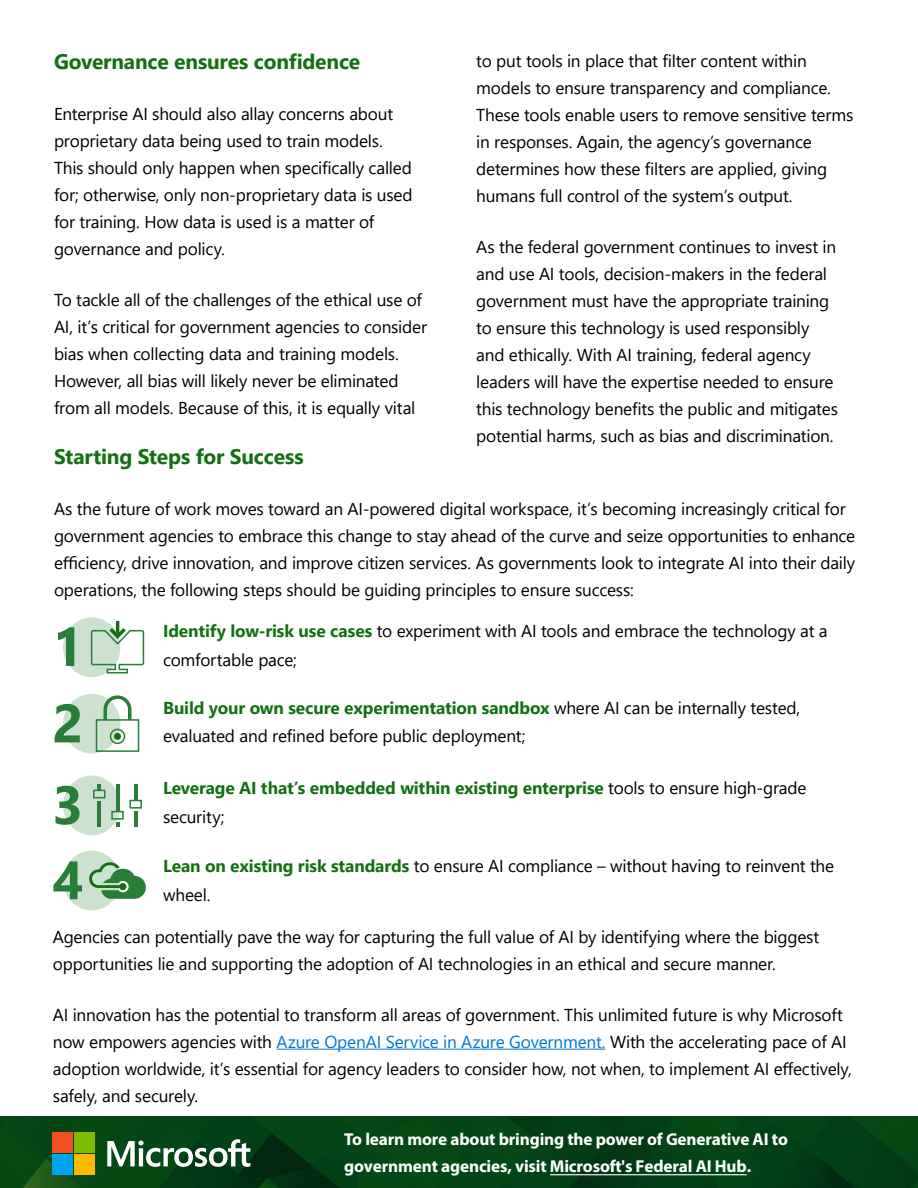
<style>
.page{position:relative;width:918px;height:1188px;background:#fff}
.page>*{position:absolute;margin:0;border:0;box-sizing:border-box;transform-origin:0 0}
.t1{font:700 54px "Segoe UI";color:#287e37}
.t2{font:700 21px "Segoe UI";letter-spacing:-.01em;color:#127012}
.t3{font:17.25px/27px "Segoe UI";letter-spacing:-.015em;color:#000}
.t4{font:700 17.25px "Segoe UI";letter-spacing:-.005em;color:#127012}
.t5{font:700 17.25px/27px "Myriad Pro";letter-spacing:-.01em;color:#fff}
.s1{font-weight:700;color:#127012}
.s2{font-weight:400;color:#000}
.s3{color:#0078d4}
</style>
<div class="page">
<hr style="left:276px;top:1049px;width:330px;height:1px;background:#0078d4">
<img style="left:0;top:1116px;width:918px;height:72px">
<hr style="left:550px;top:1174px;width:197px;height:1px;background:#fff">
<svg style="left:107px;top:1139px;width:143px;height:28px"></svg>
<div style="left:52px;top:1133px;width:20px;height:20px;background:#f25022"></div>
<div style="left:75px;top:1133px;width:20px;height:20px;background:#7fba00"></div>
<div style="left:52px;top:1155px;width:20px;height:20px;background:#00a4ef"></div>
<div style="left:75px;top:1155px;width:20px;height:20px;background:#ffb900"></div>
<div style="left:63px;top:617px;width:57px;height:60px;background:#cde1d1;border-radius:50%"></div>
<svg style="left:90px;top:621px;width:55px;height:53px"></svg>
<div style="left:63px;top:776px;width:57px;height:59px;background:#cde1d1;border-radius:50%"></div>
<svg style="left:93px;top:784px;width:49px;height:43px"></svg>
<div style="left:63px;top:694px;width:57px;height:60px;background:#cde1d1;border-radius:50%"></div>
<svg style="left:95px;top:695px;width:45px;height:58px"></svg>
<div style="left:114px;top:733px;width:7px;height:7px;background:#127012;border-radius:50%"></div>
<div style="left:63px;top:851px;width:57px;height:59px;background:#cde1d1;border-radius:50%"></div>
<svg style="left:89px;top:862px;width:57px;height:37px"></svg>
<p class="t2" style="left:54px;top:42px;width:308px">Governance ensures confidence</p>
<p class="t3" style="left:54px;top:99px;width:360px">Enterprise AI should also allay concerns about proprietary data being used to train models.<br>This should only happen when specifically called for; otherwise, only non-proprietary data is used for training. How data is used is a matter of governance and policy.</p>
<p class="t3" style="left:54px;top:285px;width:375px">To tackle all of the challenges of the ethical use of AI, it’s critical for government agencies to consider bias when collecting data and training models.<br>However, all bias will likely never be eliminated from all models. Because of this, it is equally vital</p>
<p class="t3" style="left:476px;top:45px;width:379px">to put tools in place that filter content within models to ensure transparency and compliance.<br>These tools enable users to remove sensitive terms in responses. Again, the agency’s governance determines how these filters are applied, giving humans full control of the system’s output.</p>
<p class="t3" style="left:476px;top:231px;width:363px">As the federal government continues to invest in and use AI tools, decision-makers in the federal government must have the appropriate training to ensure this technology is used responsibly and ethically. With AI training, federal agency leaders will have the expertise needed to ensure this technology benefits the public and mitigates potential harms, such as bias and discrimination.</p>
<p class="t2" style="left:54px;top:437px;width:251px">Starting Steps for Success</p>
<p class="t3" style="left:54px;top:494px;width:803px">As the future of work moves toward an AI-powered digital workspace, it’s becoming increasingly critical for government agencies to embrace this change to stay ahead of the curve and seize opportunities to enhance efficiency, drive innovation, and improve citizen services. As governments look to integrate AI into their daily operations, the following steps should be guiding principles to ensure success:</p>
<h1 class="t1" style="left:52px;top:596px;width:33px">1</h1>
<p class="t3" style="left:163px;top:616px;width:666px"><span class="s1">Identify low-risk use cases</span> to experiment with AI tools and embrace the technology at a</p>
<p class="t3" style="left:163px;top:645px;width:135px">comfortable pace;</p>
<h1 class="t1" style="left:52px;top:672px;width:33px">2</h1>
<p class="t4" style="left:163px;top:691px;width:639px">Build your own secure experimentation sandbox <span class="s2">where AI can be internally tested,</span></p>
<p class="t3" style="left:163px;top:721px;width:364px">evaluated and refined before public deployment;</p>
<h1 class="t1" style="left:52px;top:754px;width:33px">3</h1>
<p class="t4" style="left:163px;top:772px;width:645px">Leverage AI that’s embedded within existing enterprise <span class="s2">tools to ensure high-grade</span></p>
<p class="t3" style="left:163px;top:802px;width:63px">security;</p>
<h1 class="t1" style="left:52px;top:829px;width:33px">4</h1>
<p class="t3" style="left:163px;top:851px;width:673px"><span class="s1">Lean on existing risk standards</span> to ensure AI compliance – without having to reinvent the</p>
<p class="t3" style="left:163px;top:880px;width:49px">wheel.</p>
<p class="t3" style="left:53px;top:921px;width:768px">Agencies can potentially pave the way for capturing the full value of AI by identifying where the biggest opportunities lie and supporting the adoption of AI technologies in an ethical and secure manner.</p>
<p class="t3" style="left:53px;top:999px;width:800px">AI innovation has the potential to transform all areas of government. This unlimited future is why Microsoft now empowers agencies with <span class="s3">Azure OpenAI Service in Azure Government.</span> With the accelerating pace of AI adoption worldwide, it’s essential for agency leaders to consider how, not when, to implement AI effectively, safely, and securely.</p>
<p class="t5" style="left:344px;top:1125px;width:445px">To learn more about bringing the power of Generative AI to government agencies, visit Microsoft's Federal AI Hub.</p>
</div>
